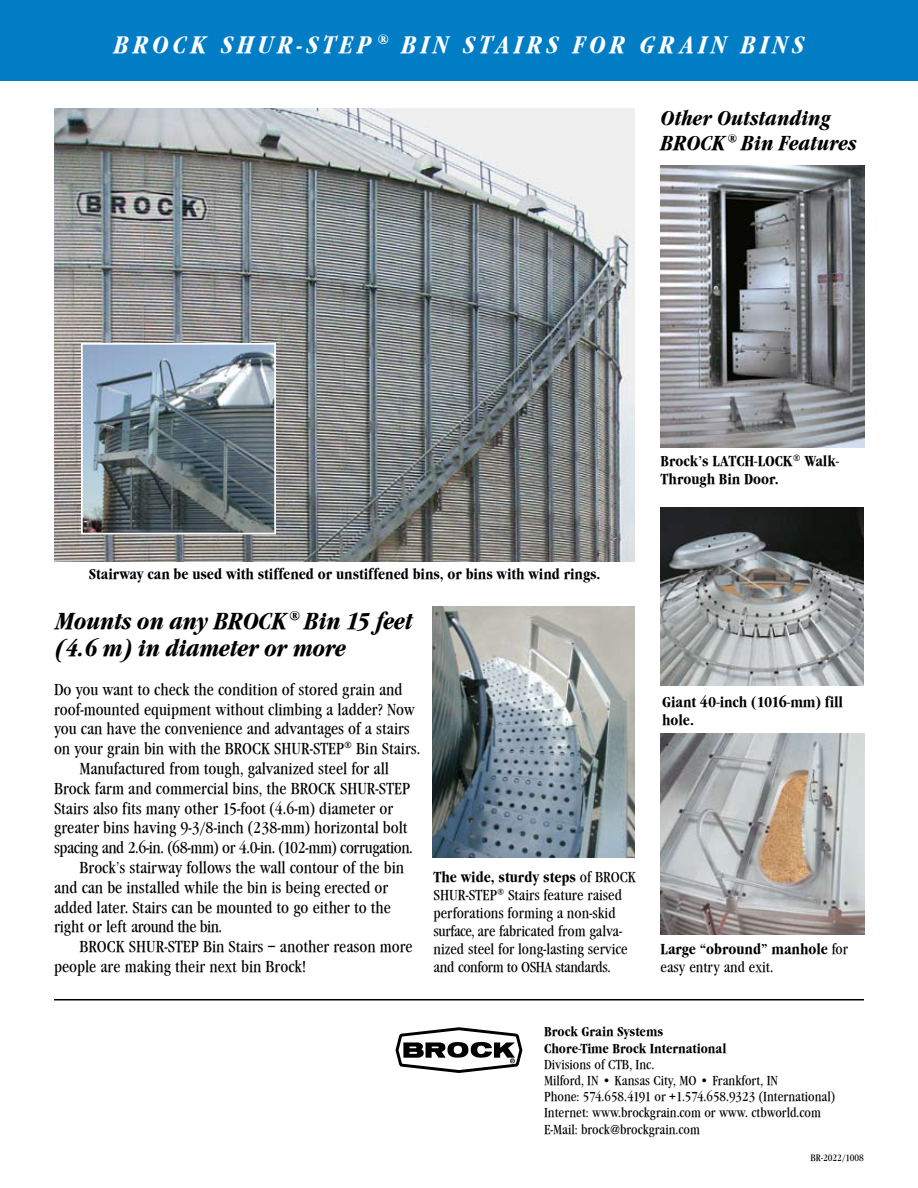
<style>
.page{position:relative;width:918px;height:1188px;background:#fff}
.page>*{position:absolute;margin:0;border:0;box-sizing:border-box;transform-origin:0 0}
.t1{font:italic 24.75px "Garamond Lit Cd ITCTT Bold";letter-spacing:.165em;color:#fff}
.t2{font:italic 24px/27px "Garamond Lit Cd ITCTT Bold";letter-spacing:-.01em;color:#000}
.t3{font:italic 21px/25.2px "Garamond Lit Cd ITCTT Bold";color:#000}
.t4{font:16.5px "Garamond Cd ITCTT Book";color:#000}
.t5{font:16.5px "Garamond Cd ITCTT Book";letter-spacing:-.025em;color:#000}
.t6{font:16.5px "Garamond Cd ITCTT Book";letter-spacing:-.03em;color:#000}
.t7{font:15px/18px "Garamond Lit Cd ITCTT Bold";color:#000}
.t8{font:15px/18px "Garamond Cd ITCTT Book";color:#000}
.t9{font:13.5px/16.2px "Garamond Cd ITCTT Book";color:#000}
.t10{font:13.5px/16.2px "Garamond Lit Cd ITCTT Bold";color:#000}
.t11{font:9.75px "Garamond Cd ITCTT Book";color:#000}
.s1{font-family:"Garamond Cd ITCTT Book";font-size:16.5px}
.s2{font-family:"Garamond Cd ITCTT Book"}
</style>
<div class="page">
<img style="left:661px;top:166px;width:203px;height:281px">
<img style="left:661px;top:507px;width:203px;height:179px">
<img style="left:661px;top:734px;width:203px;height:200px">
<div style="left:0;top:0;width:918px;height:81px;background:#007dc5"></div>
<img style="left:432px;top:606px;width:202px;height:251px">
<img style="left:54px;top:108px;width:580px;height:454px">
<svg style="left:395px;top:1027px;width:128px;height:46px"></svg>
<img style="left:84px;top:346px;width:189px;height:185px">
<div style="left:81px;top:343px;width:195px;height:191px;border:2px solid #fff"></div>
<hr style="left:54px;top:999px;width:810px;height:1px;background:#000">
<h1 class="t1" style="left:114px;top:31px;width:692px">BROCK SHUR-STEP® BIN STAIRS FOR GRAIN BINS</h1>
<p class="t3" style="left:661px;top:106px;width:198px">Other Outstanding<br>BROCK® Bin Features</p>
<p class="t7" style="left:661px;top:452px;width:180px">Brock’s LATCH-LOCK<span class="s1">®</span> Walk-<br>Through Bin Door.</p>
<p class="t7" style="left:89px;top:565px;width:513px">Stairway can be used with stiffened or unstiffened bins, or bins with wind rings.</p>
<h2 class="t2" style="left:56px;top:608px;width:359px">Mounts on any BROCK® Bin 15 feet (4.6 m) in diameter or more</h2>
<p class="t4" style="left:54px;top:680px;width:350px">Do you want to check the condition of stored grain and</p>
<p class="t4" style="left:54px;top:700px;width:362px">roof-mounted equipment without climbing a ladder? Now</p>
<p class="t4" style="left:54px;top:720px;width:357px">you can have the convenience and advantages of a stairs</p>
<p class="t4" style="left:54px;top:740px;width:368px">on your grain bin with the BROCK SHUR-STEP® Bin Stairs.</p>
<p class="t4" style="left:79px;top:759px;width:311px">Manufactured from tough, galvanized steel for all</p>
<p class="t4" style="left:54px;top:779px;width:256px">Brock farm and commercial bins, the Brock</p>
<p class="t4" style="left:340px;top:779px;width:71px">SHUR-STEP</p>
<p class="t4" style="left:54px;top:799px;width:341px">Stairs also fits many other 15-foot (4.6-m) diameter or</p>
<p class="t4" style="left:54px;top:819px;width:355px">greater bins having 9-3/8-inch (238-mm) horizontal bolt</p>
<p class="t5" style="left:54px;top:839px;width:360px">spacing and 2.6-in. (68-mm) or 4.0-in. (102-mm) corrugation.</p>
<p class="t4" style="left:79px;top:858px;width:326px">Brock’s stairway follows the wall contour of the bin</p>
<p class="t4" style="left:54px;top:878px;width:336px">and can be installed while the bin is being erected or</p>
<p class="t4" style="left:54px;top:898px;width:338px">added later. Stairs can be mounted to go either to the</p>
<p class="t6" style="left:54px;top:918px;width:170px">right or left around the bin.</p>
<p class="t4" style="left:79px;top:938px;width:335px">BROCK SHUR-STEP Bin Stairs – another reason more</p>
<p class="t4" style="left:54px;top:957px;width:254px">people are making their next bin Brock!</p>
<p class="t7" style="left:434px;top:868px;width:204px">The wide, sturdy steps <span class="s2">of BROCK</span></p>
<p class="t8" style="left:434px;top:886px;width:196px">SHUR-STEP® Stairs feature raised perforations forming a non-skid surface, are fabricated from galva&shy;nized steel for long-lasting service and conform to OSHA standards.</p>
<p class="t7" style="left:662px;top:693px;width:182px">Giant 40-inch (1016-mm) fill hole.</p>
<p class="t7" style="left:661px;top:940px;width:189px">Large “obround” manhole <span class="s2">for</span></p>
<p class="t8" style="left:661px;top:958px;width:114px">easy entry and exit.</p>
<p class="t10" style="left:544px;top:1024px;width:184px">Brock Grain Systems<br>Chore-Time Brock International</p>
<p class="t9" style="left:544px;top:1056px;width:293px">Divisions of CTB, Inc.<br>Milford, IN • Kansas City, MO • Frankfort, IN<br>Phone: 574.658.4191 or +1.574.658.9323 (International)<br>Internet: www.brockgrain.com or www. ctbworld.com E-Mail: brock@brockgrain.com</p>
<p class="t11" style="left:811px;top:1152px;width:55px">BR-2022/1008</p>
</div>
